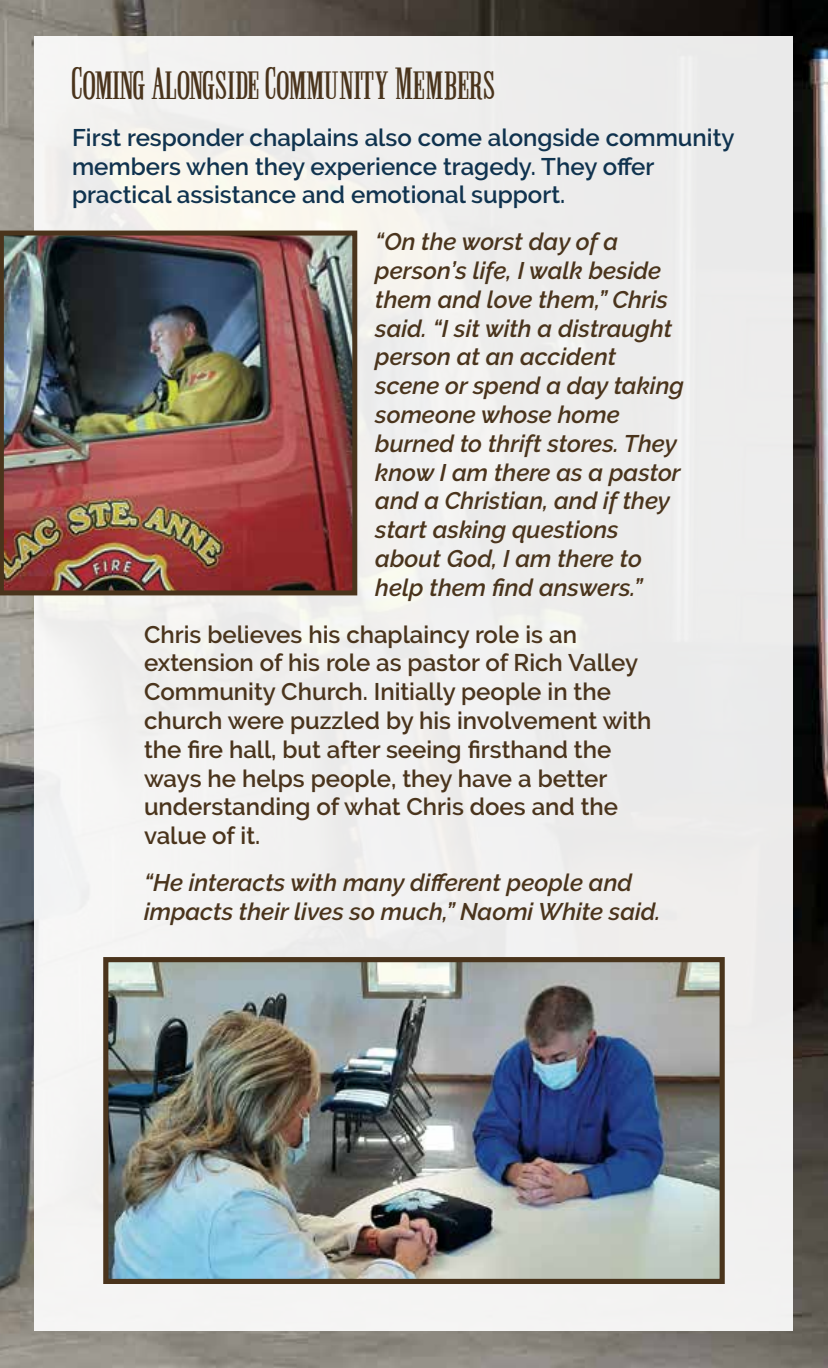
<style>
.page{position:relative;width:828px;height:1368px;background:#fff}
.page>*{position:absolute;margin:0;border:0;box-sizing:border-box;transform-origin:0 0}
.t1{font:36px "Winchester Caps";letter-spacing:-.025em;color:#4a341c}
.t2{font:italic 600 24px/28.8px "Raleway";color:#4a341c}
.t3{font:600 24px/28.8px "Raleway";color:#4a341c}
.t4{font:600 24px/28.8px "Raleway";color:#10334f}
</style>
<div class="page">
<img style="left:0;top:0;width:803px;height:1368px">
<div style="left:35px;top:37px;width:758px;height:1294px;background:#efeeed"></div>
<img style="left:803px;top:0;width:25px;height:1368px">
<img style="left:109px;top:963px;width:610px;height:315px">
<div style="left:103px;top:957px;width:622px;height:327px;border:5px solid #4a341c"></div>
<img style="left:6px;top:237px;width:345px;height:352px">
<div style="left:0;top:231px;width:357px;height:364px;border:5px solid #4a341c"></div>
<h1 class="t1" style="left:72px;top:67px;width:426px">Coming Alongside Community Members</h1>
<p class="t4" style="left:72px;top:123px;width:664px">First responder chaplains also come alongside community members when they experience tragedy. They offer practical assistance and emotional support.</p>
<p class="t2" style="left:375px;top:227px;width:310px">“On the worst day of a person’s life, I walk beside them and love them,” Chris said. “I sit with a distraught person at an accident scene or spend a day taking someone whose home burned to thrift stores. They know I am there as a pastor and a Christian, and if they start asking questions about God, I am there to help them find answers.”</p>
<p class="t3" style="left:144px;top:620px;width:509px">Chris believes his chaplaincy role is an extension of his role as pastor of Rich Valley Community Church. Initially people in the church were puzzled by his involvement with the fire hall, but after seeing firsthand the ways he helps people, they have a better understanding of what Chris does and the value of it.</p>
<p class="t2" style="left:144px;top:868px;width:518px">“He interacts with many different people and impacts their lives so much,” Naomi White said.</p>
</div>
